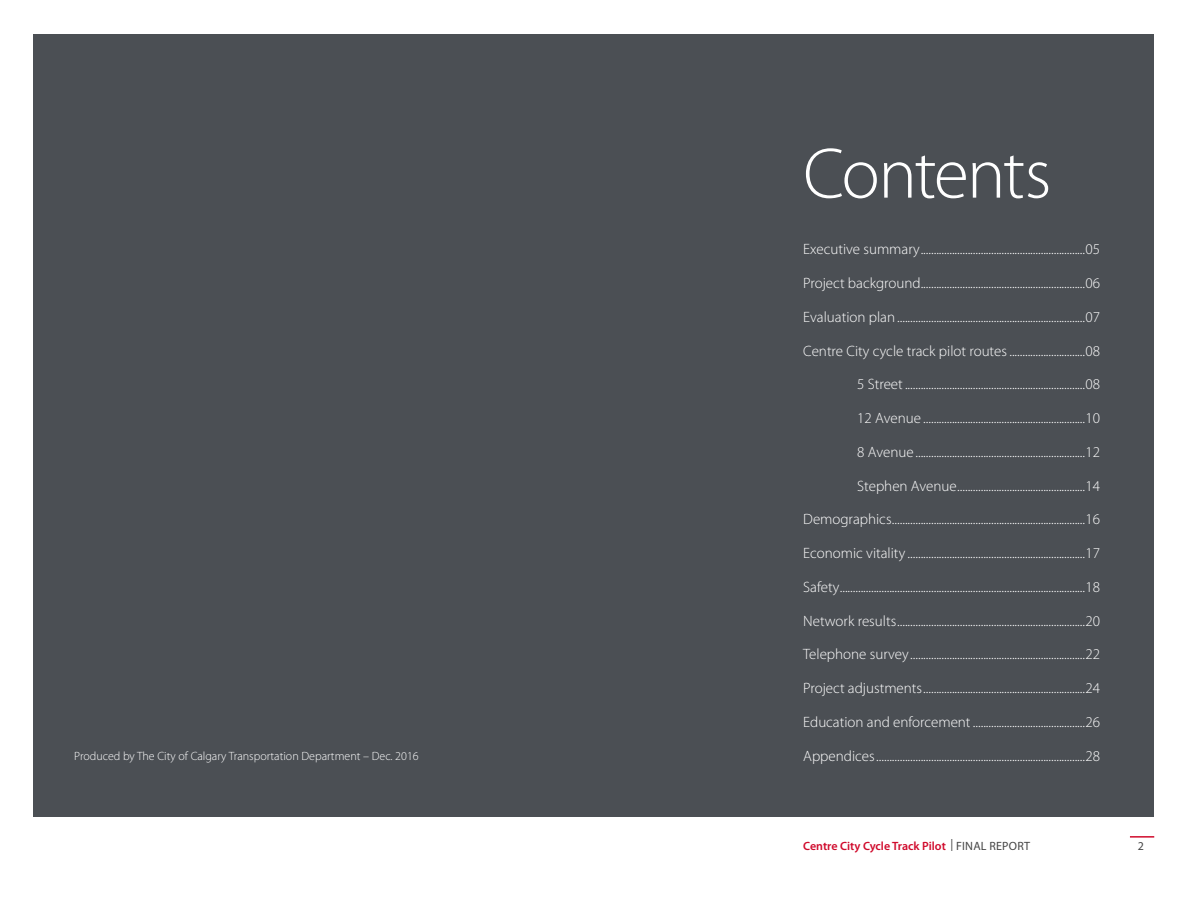
<style>
.page{position:relative;width:1188px;height:918px;background:#fff}
.page>*{position:absolute;margin:0;border:0;box-sizing:border-box;transform-origin:0 0}
.t1{font:300 72px "Myriad Pro";letter-spacing:-.035em;color:#fff}
.t2{font:300 15px "Myriad Pro";color:#fff}
.t3{font:300 12px "Myriad Pro";color:#fff}
.t4{font:600 12px "Myriad Pro";color:#d00a2c}
.t5{font:12px "Myriad Pro";color:#454545}
.s1{font-weight:400;color:#454545}
</style>
<div class="page">
<hr style="left:1130px;top:836px;width:24px;height:2px;background:#d00a2c">
<div style="left:34px;top:34px;width:1120px;height:783px;background:#4b4f54"></div>
<h1 class="t1" style="left:803px;top:130px;width:250px">Contents</h1>
<p class="t2" style="left:803px;top:240px;width:298px">Executive summary...............................................................05</p>
<p class="t2" style="left:803px;top:274px;width:298px">Project background...............................................................06</p>
<p class="t2" style="left:803px;top:308px;width:298px">Evaluation plan ........................................................................07</p>
<p class="t2" style="left:803px;top:341px;width:298px">Centre City cycle track pilot routes .............................08</p>
<p class="t2" style="left:857px;top:375px;width:244px">5 Street.....................................................................08</p>
<p class="t2" style="left:857px;top:409px;width:244px">12 Avenue ..............................................................10</p>
<p class="t2" style="left:857px;top:443px;width:244px">8 Avenue .................................................................12</p>
<p class="t2" style="left:857px;top:476px;width:244px">Stephen Avenue.................................................14</p>
<p class="t2" style="left:803px;top:510px;width:298px">Demographics..........................................................................16</p>
<p class="t2" style="left:803px;top:544px;width:298px">Economic vitality ....................................................................17</p>
<p class="t2" style="left:803px;top:578px;width:298px">Safety..............................................................................................18</p>
<p class="t2" style="left:803px;top:611px;width:298px">Network results........................................................................20</p>
<p class="t2" style="left:803px;top:645px;width:298px">Telephone survey...................................................................22</p>
<p class="t2" style="left:803px;top:679px;width:298px">Project adjustments..............................................................24</p>
<p class="t2" style="left:803px;top:713px;width:298px">Education and enforcement...........................................26</p>
<p class="t3" style="left:74px;top:749px;width:346px">Produced by The City of Calgary Transportation Department – Dec. 2016</p>
<p class="t2" style="left:803px;top:746px;width:298px">Appendices................................................................................28</p>
<p class="t4" style="left:803px;top:838px;width:228px">Centre City Cycle Track Pilot <span class="s1">| FINAL REPORT</span></p>
<p class="t5" style="left:1138px;top:838px;width:8px">2</p>
</div>
